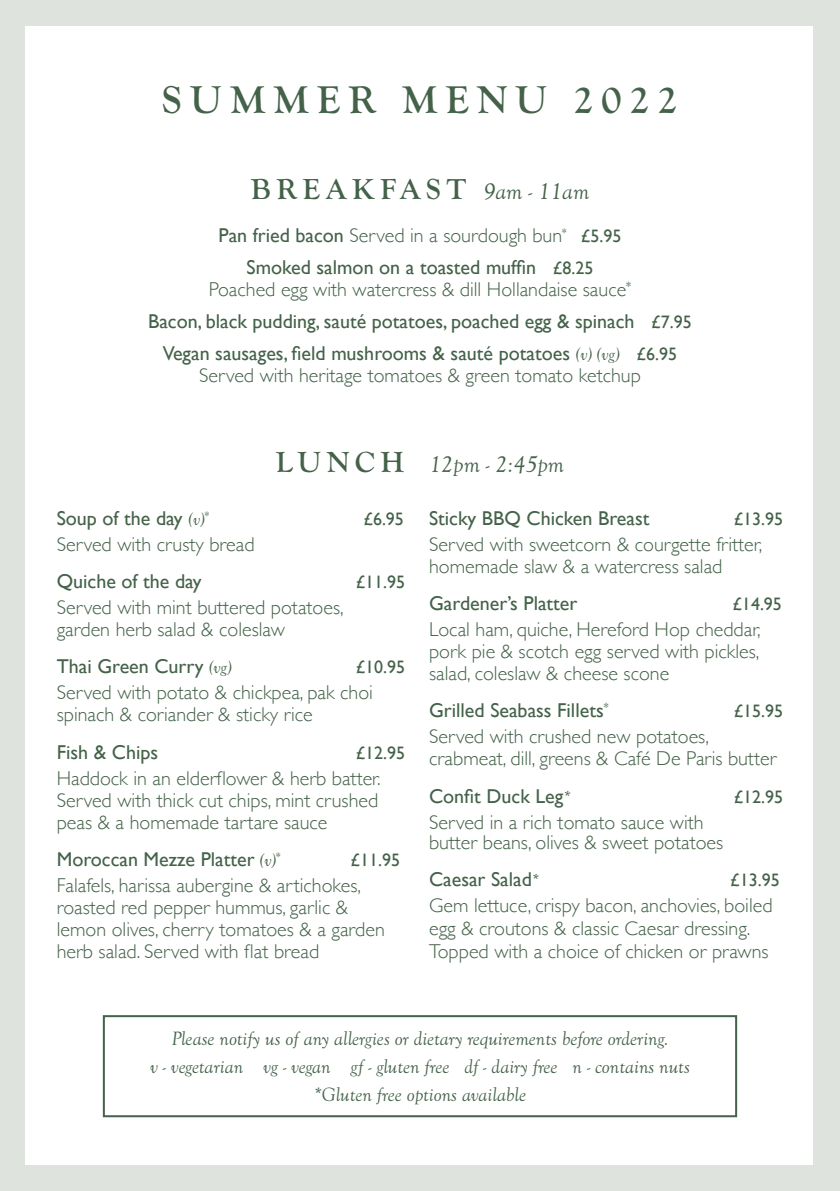
<style>
.page{position:relative;width:840px;height:1191px;background:#fff}
.page>*{position:absolute;margin:0;border:0;box-sizing:border-box;transform-origin:0 0}
.t1{font:700 40px "Goudy Old Sty";letter-spacing:.2em;color:#446249}
.t2{font:700 30px "Goudy Old Sty";letter-spacing:.18em;color:#446249}
.t3{font:italic 24px "Goudy Old Sty";color:#446249}
.t4{font:300 20px/22px "Gill Sans";color:#446249}
.t5{font:20px "Gill Sans";color:#446249}
.t6{font:italic 20px "Goudy Old Sty";color:#446249}
.t7{font:18px "Gill Sans";color:#446249}
.s1{font-weight:400;font-style:italic;font-size:24px}
.s2{font-weight:400}
.s3{font-weight:400;font-size:18px}
.s4{font-size:18px}
.s5{font-family:"Goudy Old Sty";font-weight:400;font-style:italic;font-size:18px}
.s6{font-weight:700;font-style:normal;font-size:30px}
.s7{font-family:"Goudy Old Sty";font-style:italic;font-size:18px}
</style>
<div class="page">
<div style="left:0;top:0;width:839px;height:1191px;background:#dee3dd"></div>
<div style="left:26px;top:26px;width:786px;height:1138px;background:#fff"></div>
<div style="left:103px;top:1015px;width:633px;height:102px;border:2px solid #446249"></div>
<p class="t1" style="left:162px;top:78px;width:516px">SUMMER MENU 2022</p>
<p class="t2" style="left:250px;top:173px;width:340px">BREAKFAST <span class="s1">9am - 11am</span></p>
<p class="t4" style="left:218px;top:224px;width:404px"><span class="s2">Pan fried bacon</span> Served in a sourdough bun<sup>*</sup> <span class="s3">£5.95</span></p>
<p class="t4" style="left:209px;top:256px;width:423px;text-align:center"><span class="s2">Smoked salmon on a toasted muffin</span> <span class="s3">£8.25<br></span>Poached egg with watercress &amp; dill Hollandaise sauce<sup>*</sup></p>
<p class="t5" style="left:148px;top:309px;width:545px">Bacon, black pudding, sauté potatoes, poached egg &amp; spinach <span class="s4">£7.95</span></p>
<p class="t4" style="left:163px;top:341px;width:515px;text-align:center"><span class="s2">Vegan sausages, field mushrooms &amp; sauté potatoes</span> <span class="s5">(v) (vg)</span> <span class="s3">£6.95<br></span>Served with heritage tomatoes &amp; green tomato ketchup</p>
<p class="t3" style="left:275px;top:451px;width:290px"><span class="s6">LU N C H</span> 12pm - 2:45pm</p>
<p class="t5" style="left:57px;top:506px;width:154px">Soup of the day <span class="s7">(v)</span><sup>*</sup></p>
<p class="t7" style="left:363px;top:508px;width:42px">£6.95</p>
<p class="t4" style="left:57px;top:532px;width:199px">Served with crusty bread</p>
<p class="t5" style="left:57px;top:569px;width:146px">Quiche of the day</p>
<p class="t7" style="left:355px;top:571px;width:51px">£11.95</p>
<p class="t4" style="left:57px;top:595px;width:288px">Served with mint buttered potatoes, garden herb salad &amp; coleslaw</p>
<p class="t5" style="left:57px;top:655px;width:176px">Thai Green Curry <span class="s7">(vg)</span></p>
<p class="t7" style="left:355px;top:656px;width:51px">£10.95</p>
<p class="t4" style="left:57px;top:681px;width:317px">Served with potato &amp; chickpea, pak choi spinach &amp; coriander &amp; sticky rice</p>
<p class="t5" style="left:57px;top:740px;width:103px">Fish &amp; Chips</p>
<p class="t7" style="left:355px;top:742px;width:51px">£12.95</p>
<p class="t4" style="left:57px;top:766px;width:325px">Haddock in an elderflower &amp; herb batter.<br>Served with thick cut chips, mint crushed peas &amp; a homemade tartare sauce</p>
<p class="t5" style="left:57px;top:847px;width:225px">Moroccan Mezze Platter <span class="s7">(v)</span><sup>*</sup></p>
<p class="t7" style="left:350px;top:849px;width:51px">£11.95</p>
<p class="t4" style="left:57px;top:873px;width:329px">Falafels, harissa aubergine &amp; artichokes, roasted red pepper hummus, garlic &amp; lemon olives, cherry tomatoes &amp; a garden herb salad. Served with flat bread</p>
<p class="t5" style="left:429px;top:506px;width:222px">Sticky BBQ Chicken Breast</p>
<p class="t7" style="left:733px;top:508px;width:51px">£13.95</p>
<p class="t4" style="left:429px;top:532px;width:334px">Served with sweetcorn &amp; courgette fritter, homemade slaw &amp; a watercress salad</p>
<p class="t5" style="left:429px;top:591px;width:150px">Gardener’s Platter</p>
<p class="t7" style="left:732px;top:593px;width:51px">£14.95</p>
<p class="t4" style="left:429px;top:617px;width:333px;text-align:justify">Local ham, quiche, Hereford Hop cheddar, pork pie &amp; scotch egg served with pickles, salad, coleslaw &amp; cheese scone</p>
<p class="t5" style="left:429px;top:699px;width:181px">Grilled Seabass Fillets<sup>*</sup></p>
<p class="t7" style="left:733px;top:700px;width:51px">£15.95</p>
<p class="t4" style="left:429px;top:725px;width:348px">Served with crushed new potatoes, crabmeat, dill, greens &amp; Café De Paris butter</p>
<p class="t5" style="left:429px;top:784px;width:143px">Confit Duck Leg<span class="s7">*</span></p>
<p class="t7" style="left:733px;top:786px;width:51px">£12.95</p>
<p class="t4" style="left:429px;top:811px;width:295px;line-height:20px">Served in a rich tomato sauce with butter beans, olives &amp; sweet potatoes</p>
<p class="t5" style="left:429px;top:867px;width:111px">Caesar Salad<span class="s7">*</span></p>
<p class="t7" style="left:730px;top:869px;width:51px">£13.95</p>
<p class="t4" style="left:429px;top:893px;width:345px;line-height:23px">Gem lettuce, crispy bacon, anchovies, boiled egg &amp; croutons &amp; classic Caesar dressing.<br>Topped with a choice of chicken or prawns</p>
<p class="t6" style="left:171px;top:1027px;width:498px">Please notify us of any allergies or dietary requirements before ordering.</p>
<p class="t6" style="left:150px;top:1055px;width:541px">v - vegetarian vg - vegan gf - gluten free df - dairy free n - contains nuts</p>
<p class="t6" style="left:314px;top:1083px;width:213px">*Gluten free options available</p>
</div>
